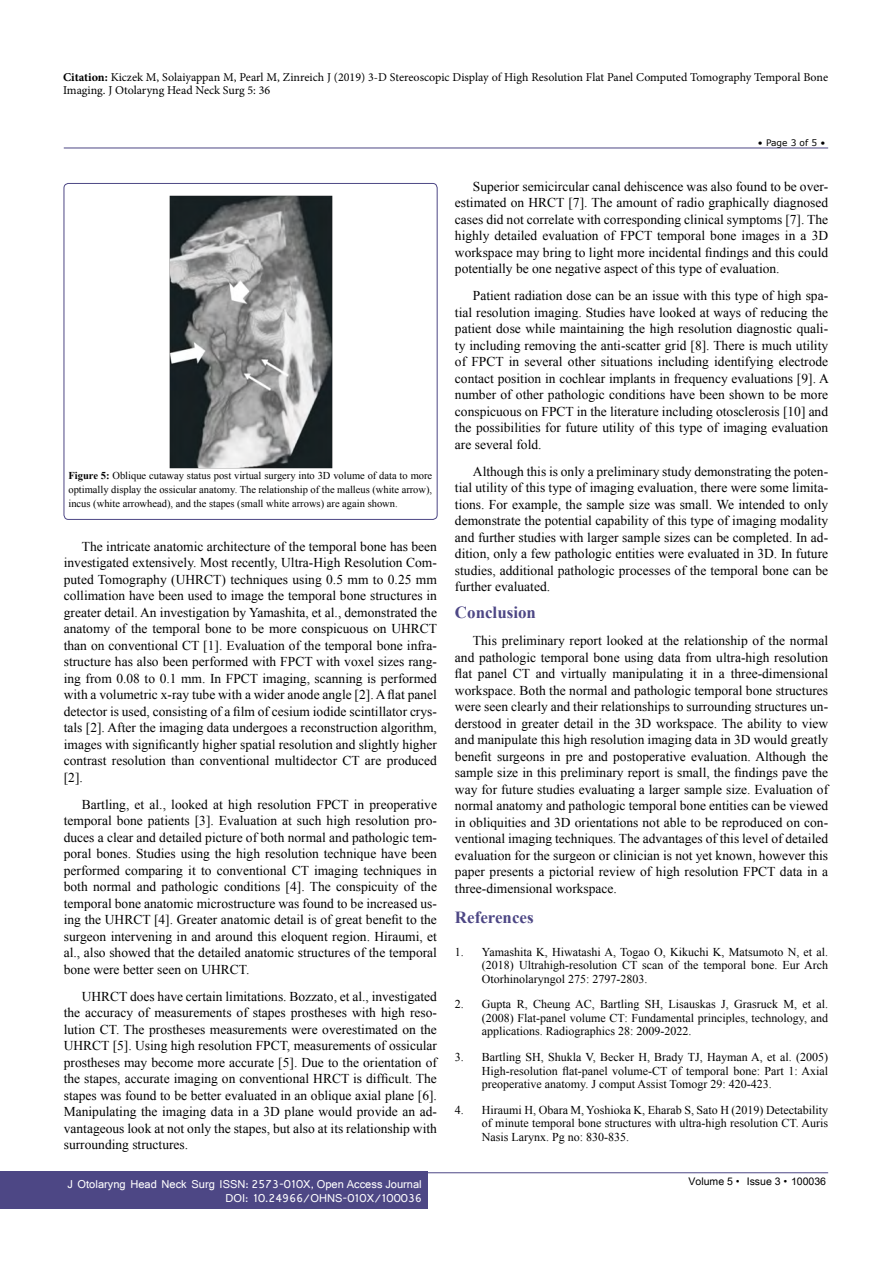
<style>
.page{position:relative;width:893px;height:1263px;background:#fff}
.page>*{position:absolute;margin:0;border:0;box-sizing:border-box;transform-origin:0 0}
.t1{font:700 16.95px "Times New Roman";color:#4d4785}
.t2{font:13.5px/16.5px "Times New Roman";color:#000;text-align:justify}
.t3{font:12px/13.5px "Times New Roman";color:#000;text-align:justify}
.t4{font:12px/13.5px "Minion Pro";letter-spacing:-.005em;color:#000}
.t5{font:12px/14.2px "Shruti";color:#fff;text-align:right}
.t6{font:10.5px/13.5px "Times New Roman";color:#000;text-align:justify}
.t7{font:10.5px "Arial Unicode MS";color:#000}
.t8{font:9px "MS Reference Sans Serif";color:#000}
.s1{font-weight:700}
.s2{font-family:"Batang"}
</style>
<div class="page">
<hr style="left:64px;top:148px;width:764px;height:1px;background:#4d4785">
<hr style="left:64px;top:1172px;width:764px;height:1px;background:#4d4785">
<div style="left:0;top:1171px;width:428px;height:38px;background:#4d4785"></div>
<div style="left:64px;top:183px;width:373px;height:337px;border:1px solid #4d4785;border-radius:5px"></div>
<img style="left:169px;top:195px;width:163px;height:273px">
<p class="t4" style="left:63px;top:70px;width:767px"><span class="s1">Citation:</span> Kiczek M, Solaiyappan M, Pearl M, Zinreich J (2019) 3-D Stereoscopic Display of High Resolution Flat Panel Computed Tomography Temporal Bone<br>Imaging. J Otolaryng Head Neck Surg 5: 36</p>
<p class="t6" style="left:68px;top:469px;width:365px"><span class="s1">Figure 5:</span> Oblique cutaway status post virtual surgery into 3D volume of data to more optimally display the ossicular anatomy. The relationship of the malleus (white arrow), incus (white arrowhead), and the stapes (small white arrows) are again shown.</p>
<p class="t2" style="left:64px;top:538px;width:375px;text-indent:18px">The intricate anatomic architecture of the temporal bone has been investigated extensively. Most recently, Ultra-High Resolution Com&shy;puted Tomography (UHRCT) techniques using 0.5 mm to 0.25 mm collimation have been used to image the temporal bone structures in greater detail. An investigation by Yamashita, et al., demonstrated the anatomy of the temporal bone to be more conspicuous on UHRCT than on conventional CT [1]. Evaluation of the temporal bone infra&shy;structure has also been performed with FPCT with voxel sizes rang&shy;ing from 0.08 to 0.1 mm. In FPCT imaging, scanning is performed with a volumetric x-ray tube with a wider anode angle [2]. A flat panel detector is used, consisting of a film of cesium iodide scintillator crys&shy;tals [2]. After the imaging data undergoes a reconstruction algorithm, images with significantly higher spatial resolution and slightly higher contrast resolution than conventional multidector CT are produced [2].</p>
<p class="t2" style="left:64px;top:796px;width:375px;text-indent:18px">Bartling, et al., looked at high resolution FPCT in preoperative temporal bone patients [3]. Evaluation at such high resolution pro&shy;duces a clear and detailed picture of both normal and pathologic tem&shy;poral bones. Studies using the high resolution technique have been performed comparing it to conventional CT imaging techniques in both normal and pathologic conditions [4]. The conspicuity of the temporal bone anatomic microstructure was found to be increased us&shy;ing the UHRCT [4]. Greater anatomic detail is of great benefit to the surgeon intervening in and around this eloquent region. Hiraumi, et al., also showed that the detailed anatomic structures of the temporal bone were better seen on UHRCT.</p>
<p class="t2" style="left:64px;top:988px;width:375px;text-indent:18px">UHRCT does have certain limitations. Bozzato, et al., investigated the accuracy of measurements of stapes prostheses with high reso&shy;lution CT. The prostheses measurements were overestimated on the UHRCT [5]. Using high resolution FPCT, measurements of ossicular prostheses may become more accurate [5]. Due to the orientation of the stapes, accurate imaging on conventional HRCT is difficult. The stapes was found to be better evaluated in an oblique axial plane [6].<br>Manipulating the imaging data in a 3D plane would provide an ad&shy;vantageous look at not only the stapes, but also at its relationship with surrounding structures.</p>
<p class="t8" style="left:758px;top:137px;width:69px">• Page 3 of 5 •</p>
<p class="t2" style="left:455px;top:178px;width:375px;text-indent:18px">Superior semicircular canal dehiscence was also found to be over&shy;estimated on HRCT [7]. The amount of radio graphically diagnosed cases did not correlate with corresponding clinical symptoms [7]. The highly detailed evaluation of FPCT temporal bone images in a 3D workspace may bring to light more incidental findings and this could potentially be one negative aspect of this type of evaluation.</p>
<p class="t2" style="left:455px;top:287px;width:375px;text-indent:18px">Patient radiation dose can be an issue with this type of high spa&shy;tial resolution imaging. Studies have looked at ways of reducing the patient dose while maintaining the high resolution diagnostic quali&shy;ty including removing the anti-scatter grid [8]. There is much utility of FPCT in several other situations including identifying electrode contact position in cochlear implants in frequency evaluations [9]. A number of other pathologic conditions have been shown to be more conspicuous on FPCT in the literature including otosclerosis [10] and the possibilities for future utility of this type of imaging evaluation are several fold.</p>
<p class="t2" style="left:455px;top:463px;width:375px;text-indent:18px">Although this is only a preliminary study demonstrating the poten&shy;tial utility of this type of imaging evaluation, there were some limita&shy;tions. For example, the sample size was small. We intended to only demonstrate the potential capability of this type of imaging modality and further studies with larger sample sizes can be completed. In ad&shy;dition, only a few pathologic entities were evaluated in 3D. In future studies, additional pathologic processes of the temporal bone can be further evaluated.</p>
<p class="t1" style="left:455px;top:601px;width:83px">Conclusion</p>
<p class="t2" style="left:455px;top:632px;width:375px;text-indent:18px">This preliminary report looked at the relationship of the normal and pathologic temporal bone using data from ultra-high resolution flat panel CT and virtually manipulating it in a three-dimensional workspace. Both the normal and pathologic temporal bone structures were seen clearly and their relationships to surrounding structures un&shy;derstood in greater detail in the 3D workspace. The ability to view and manipulate this high resolution imaging data in 3D would greatly benefit surgeons in pre and postoperative evaluation. Although the sample size in this preliminary report is small, the findings pave the way for future studies evaluating a larger sample size. Evaluation of normal anatomy and pathologic temporal bone entities can be viewed in obliquities and 3D orientations not able to be reproduced on con&shy;ventional imaging techniques. The advantages of this level of detailed evaluation for the surgeon or clinician is not yet known, however this paper presents a pictorial review of high resolution FPCT data in a three-dimensional workspace.</p>
<p class="t1" style="left:455px;top:905px;width:80px">References</p>
<p class="t3" style="left:482px;top:945px;width:348px;text-indent:-27px">1. Yamashita K, Hiwatashi A, Togao O, Kikuchi K, Matsumoto N, et al. (2018) Ultrahigh-resolution CT scan of the temporal bone. Eur Arch Otorhinolaryngol 275: 2797-2803.</p>
<p class="t3" style="left:482px;top:997px;width:348px;text-indent:-27px">2. Gupta R, Cheung AC, Bartling SH, Lisauskas J, Grasruck M, et al. (2008) Flat-panel volume CT: Fundamental principles, technology, and applications. Radiographics 28: 2009-2022.</p>
<p class="t3" style="left:482px;top:1050px;width:348px;text-indent:-27px">3. Bartling SH, Shukla V, Becker H, Brady TJ, Hayman A, et al. (2005)<br>High-resolution flat-panel volume-CT of temporal bone: Part 1: Axial preoperative anatomy. J comput Assist Tomogr 29: 420-423.</p>
<p class="t3" style="left:482px;top:1102px;width:348px;text-indent:-27px">4. Hiraumi H, Obara M, Yoshioka K, Eharab S, Sato H (2019) Detectability of minute temporal bone structures with ultra-high resolution CT. Auris Nasis Larynx. Pg no: 830-835.</p>
<p class="t5" style="left:67px;top:1176px;width:356px">J Otolaryng Head Neck Surg ISSN: 2573-010X, Open Access Journal<br>DOI: 10.24966/OHNS-010X/100036</p>
<p class="t7" style="left:689px;top:1173px;width:139px">Volume 5 <span class="s2">•</span> Issue 3 <span class="s2">•</span> 100036</p>
</div>
